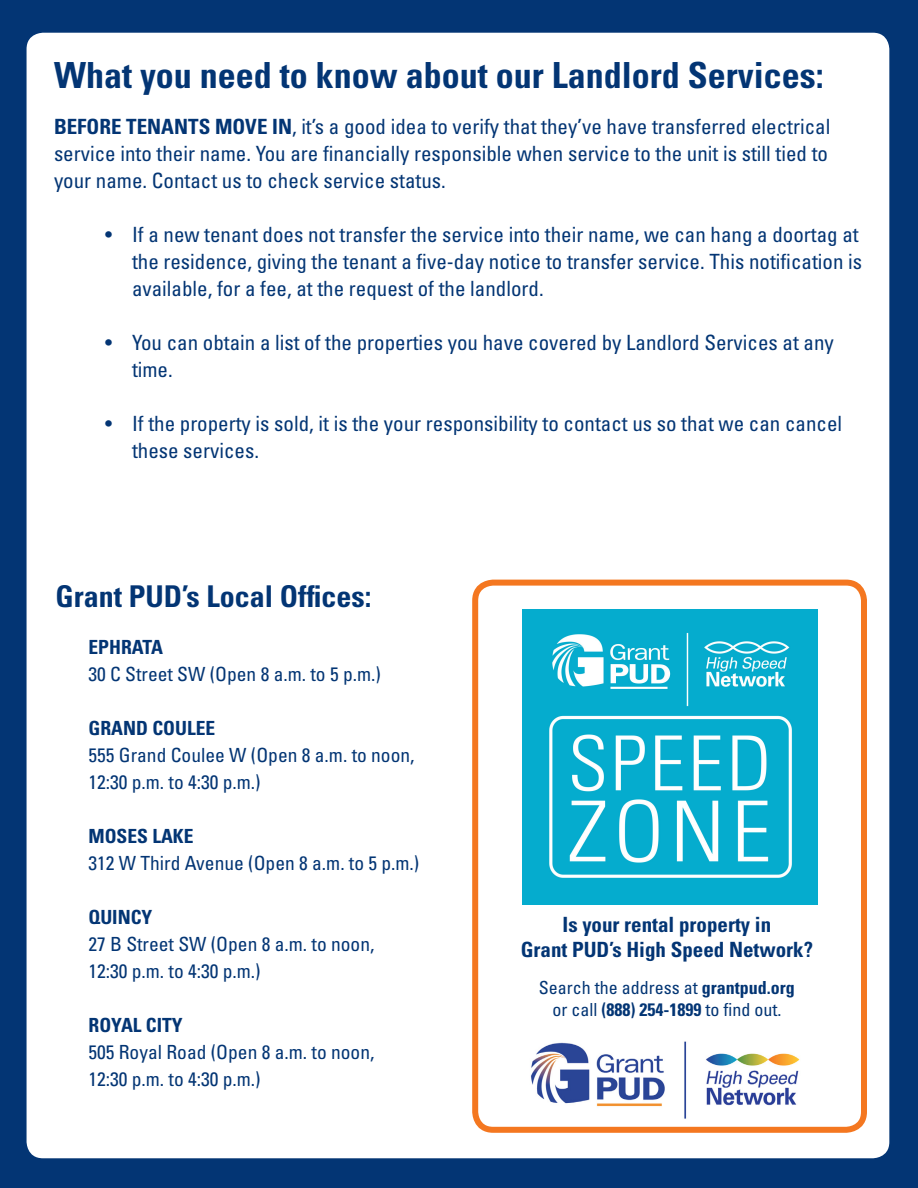
<style>
.page{position:relative;width:918px;height:1188px;background:#033574}
.page>*{position:absolute;margin:0;border:0;box-sizing:border-box;transform-origin:0 0}
.t1{font:700 condensed 36px "Univers LT Std";color:#033574}
.t2{font:700 condensed 30px "Univers LT Std";color:#033574}
.t3{font:condensed 21px/27px "Univers LT Std";color:#033574}
.t4{font:700 condensed 21px/25.2px "Univers LT Std";color:#033574;text-align:center}
.t5{font:condensed 19.5px/27px "Univers LT Std";color:#033574}
.t6{font:700 condensed 19.5px "Univers LT Std";color:#033574}
.t7{font:condensed 18px/21.6px "Univers LT Std";color:#033574;text-align:center}
.s1{font-weight:700}
</style>
<div class="page">
<div style="left:25px;top:31px;width:866px;height:1129px;background:#fff;border-radius:18px"></div>
<div style="left:472px;top:580px;width:395px;height:553px;border:6px solid #f47720;border-radius:18px"></div>
<img style="left:523px;top:609px;width:295px;height:295px">
<img style="left:531px;top:1041px;width:269px;height:78px">
<p class="t1" style="left:54px;top:53px;width:771px">What you need to know about our Landlord Services:</p>
<p class="t3" style="left:54px;top:113px;width:778px;text-align:justify"><span class="s1">BEFORE TENANTS MOVE IN</span>, it’s a good idea to verify that they’ve have transferred electrical service into their name. You are financially responsible when service to the unit is still tied to your name. Contact us to check service status.</p>
<p class="t3" style="left:132px;top:221px;width:732px;text-indent:-27px">• If a new tenant does not transfer the service into their name, we can hang a doortag at the residence, giving the tenant a five-day notice to transfer service. This notification is available, for a fee, at the request of the landlord.</p>
<p class="t3" style="left:132px;top:329px;width:703px;text-indent:-27px">• You can obtain a list of the properties you have covered by Landlord Services at any time.</p>
<p class="t3" style="left:132px;top:410px;width:712px;text-indent:-27px">• If the property is sold, it is the your responsibility to contact us so that we can cancel these services.</p>
<p class="t2" style="left:56px;top:578px;width:318px">Grant PUD’s Local Offices:</p>
<p class="t6" style="left:88px;top:635px;width:76px">EPHRATA</p>
<p class="t5" style="left:88px;top:660px;width:296px">30 C Street SW (Open 8 a.m. to 5 p.m.)  </p>
<p class="t6" style="left:88px;top:716px;width:128px">GRAND COULEE</p>
<p class="t5" style="left:88px;top:741px;width:328px">555 Grand Coulee W (Open 8 a.m. to noon,<br>12:30 p.m. to 4:30 p.m.)</p>
<p class="t6" style="left:88px;top:824px;width:107px">MOSES LAKE</p>
<p class="t5" style="left:88px;top:849px;width:335px">312 W Third Avenue (Open 8 a.m. to 5 p.m.)  </p>
<p class="t6" style="left:88px;top:905px;width:65px">QUINCY</p>
<p class="t5" style="left:88px;top:930px;width:287px">27 B Street SW (Open 8 a.m. to noon,<br>12:30 p.m. to 4:30 p.m.)  </p>
<p class="t6" style="left:88px;top:1013px;width:96px">ROYAL CITY</p>
<p class="t5" style="left:88px;top:1038px;width:287px">505 Royal Road (Open 8 a.m. to noon,<br>12:30 p.m. to 4:30 p.m.)  </p>
<p class="t4" style="left:521px;top:912px;width:294px">Is your rental property in<br>Grant PUD’s High Speed Network?</p>
<p class="t7" style="left:539px;top:977px;width:257px">Search the address at <span class="s1">grantpud.org </span>or call <span class="s1">(888) 254-1899</span> to find out.</p>
</div>
